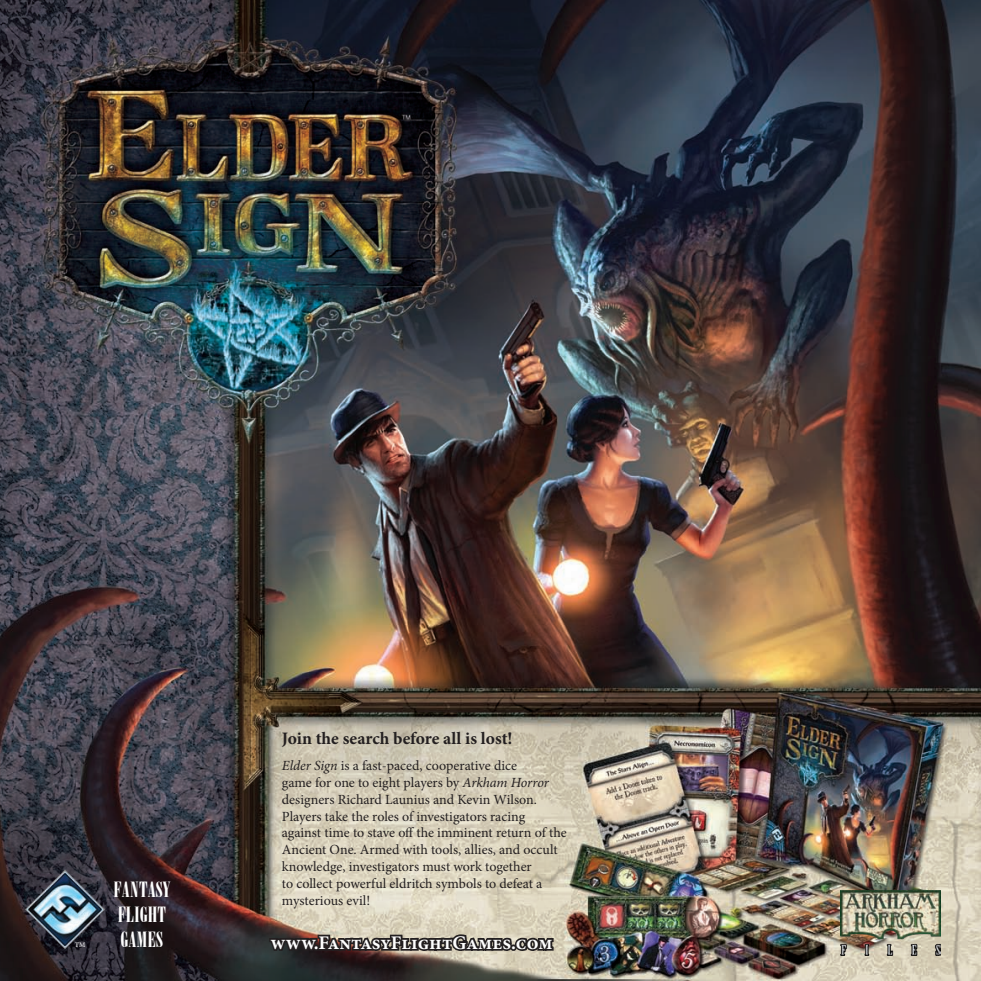
<style>
.page{position:relative;width:981px;height:981px;background:#fff}
.page>*{position:absolute;margin:0;border:0;box-sizing:border-box;transform-origin:0 0}
.t1{font:21px/25.2px "Bodoni Poster Cond SSK";color:#fff}
.t2{font:700 19.25px "Minion Pro";color:#fff}
.t3{font:700 17.5px "Minion Pro";letter-spacing:-.01em;color:#231f20}
.t4{font:14px/16.8px "Minion Pro";color:#231f20}
.t5{font:7px "Minion Pro";color:#fff}
.s1{font-style:italic}
</style>
<div class="page">
<img style="left:0;top:0;width:981px;height:981px">
<svg style="left:267px;top:800px;width:288px;height:169px;background:#bdb5a3"></svg>
<img style="left:840px;top:890px;width:100px;height:65px">
<img style="left:25px;top:868px;width:80px;height:84px">
<h1 class="t1" style="left:114px;top:876px;width:58px">FANTASY<br>FLIGHT</h1>
<p class="t5" style="left:75px;top:940px;width:12px">TM</p>
<h1 class="t1" style="left:121px;top:927px;width:44px">GAMES</h1>
<p class="t3" style="left:282px;top:726px;width:232px">Join the search before all is lost!</p>
<p class="t4" style="left:282px;top:757px;width:286px"><span class="s1">Elder Sign</span> is a fast-paced, cooperative dice<br>game for one to eight players by <span class="s1">Arkham Horror </span>designers Richard Launius and Kevin Wilson.<br>Players take the roles of investigators racing against time to stave off the imminent return of the Ancient One. Armed with tools, allies, and occult knowledge, investigators must work together<br>to collect powerful eldritch symbols to defeat a mysterious evil!</p>
<h2 class="t2" style="left:270px;top:929px;width:283px">www.FantasyFlightGames.com</h2>
</div>
